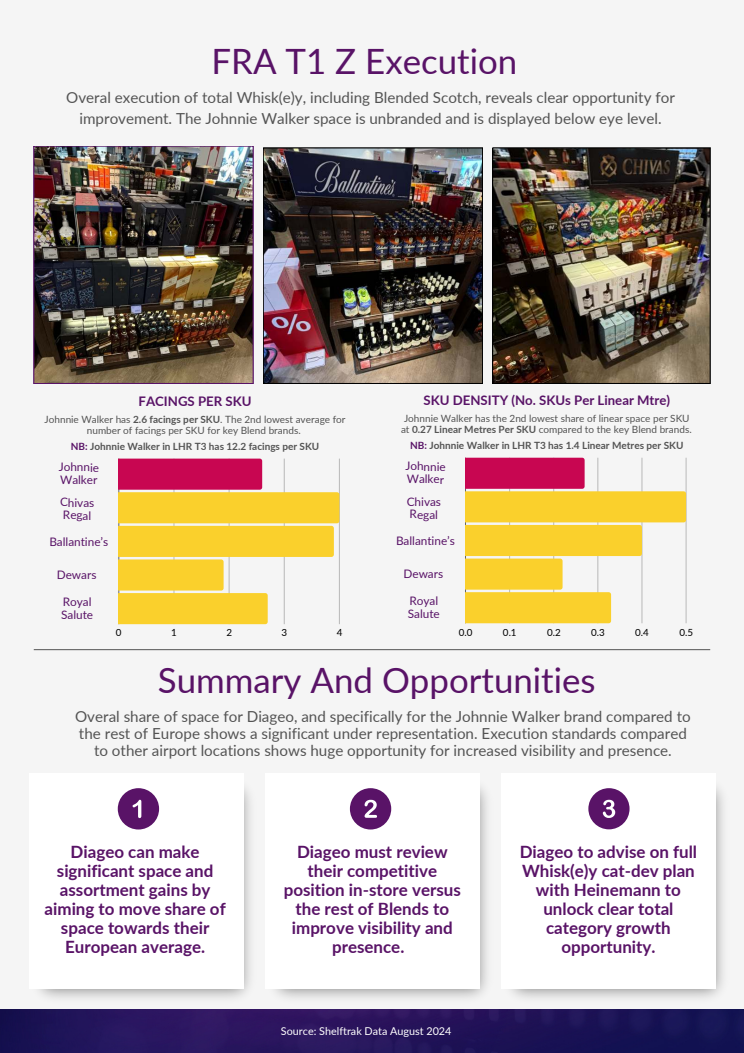
<style>
.page{position:relative;width:744px;height:1053px;background:#fff}
.page>*{position:absolute;margin:0;border:0;box-sizing:border-box;transform-origin:0 0}
.t1{font:34.88px "Lato";color:#591367}
.t2{font:700 16.96px/18.9px "Lato";color:#591367;text-align:center}
.t3{font:15.2px/17.1px "Lato";color:#545454;text-align:center}
.t4{font:700 13.2px "Lato";color:#591367}
.t5{font:11.76px/12.9px "Lato";letter-spacing:-.01em;color:#591367}
.t6{font:10.8px "Lato";color:#fff}
.t7{font:10px/11.4px "Lato";color:#545454;text-align:center}
.t8{font:700 10px "Lato";color:#545454}
.t9{font:9.8px "Lato";color:#000}
.s1{font-weight:700}
.s2{color:#591367}
</style>
<div class="page">
<div style="left:0;top:0;width:744px;height:1052px;background:#f5f5f5"></div>
<img style="left:34px;top:146px;width:219px;height:237px">
<img style="left:263px;top:148px;width:220px;height:235px">
<img style="left:493px;top:148px;width:217px;height:235px">
<img style="left:1px;top:1009px;width:743px;height:43px">
<hr style="left:339px;top:458px;width:1px;height:166px;background:#000;opacity:.25">
<svg style="left:119px;top:458px;width:220px;height:166px"></svg>
<hr style="left:34px;top:649px;width:676px;height:1px;background:#545454">
<div style="left:30px;top:773px;width:214px;height:215px;background:#fff"></div>
<div style="left:266px;top:773px;width:214px;height:215px;background:#fff"></div>
<div style="left:502px;top:773px;width:214px;height:215px;background:#fff"></div>
<hr style="left:686px;top:457px;width:1px;height:166px;background:#000;opacity:.25">
<svg style="left:466px;top:457px;width:220px;height:166px"></svg>
<div style="left:118px;top:788px;width:41px;height:41px;background:#591367;border-radius:50%"></div>
<svg style="left:133px;top:799px;width:8px;height:19px"></svg>
<div style="left:350px;top:788px;width:41px;height:41px;background:#591367;border-radius:50%"></div>
<svg style="left:365px;top:799px;width:12px;height:18px"></svg>
<div style="left:588px;top:788px;width:41px;height:41px;background:#591367;border-radius:50%"></div>
<svg style="left:603px;top:799px;width:12px;height:19px"></svg>
<h1 class="t1" style="left:211px;top:37px;width:307px">FRA T1 Z Execution</h1>
<p class="t3" style="left:66px;top:86px;width:610px;line-height:21px">Overal execution of total Whisk(e)y, including Blended Scotch, reveals clear opportunity for improvement. The Johnnie Walker space is unbranded and is displayed below eye level.</p>
<p class="t4" style="left:139px;top:391px;width:115px">FACINGS PER SKU</p>
<p class="t7" style="left:45px;top:413px;width:302px">Johnnie Walker has <span class="s1">2.6 facings per SKU</span>. The 2nd lowest average for number of facings per SKU for key Blend brands.</p>
<p class="t8" style="left:71px;top:439px;width:250px"><span class="s2">NB:</span> Johnnie Walker in LHR T3 has 12.2 facings per SKU</p>
<p class="t5" style="left:59px;top:460px;width:42px">Johnnie<br>Walker</p>
<p class="t5" style="left:60px;top:495px;width:36px">Chivas<br>Regal</p>
<p class="t5" style="left:49px;top:535px;width:60px">Ballantine’s</p>
<p class="t5" style="left:57px;top:567px;width:41px">Dewars</p>
<p class="t5" style="left:61px;top:594px;width:34px">Royal<br>Salute</p>
<p class="t4" style="left:424px;top:390px;width:248px">SKU DENSITY (No. SKUs Per Linear Mtre)</p>
<p class="t7" style="left:401px;top:412px;width:292px">Johnnie Walker has the 2nd lowest share of linear space per SKU at <span class="s1">0.27 Linear Metres Per SKU</span> compared to the key Blend brands.</p>
<p class="t8" style="left:410px;top:438px;width:275px"><span class="s2">NB:</span> Johnnie Walker in LHR T3 has 1.4 Linear Metres per SKU</p>
<p class="t5" style="left:405px;top:459px;width:42px">Johnnie<br>Walker</p>
<p class="t5" style="left:407px;top:494px;width:36px">Chivas<br>Regal</p>
<p class="t5" style="left:396px;top:534px;width:60px">Ballantine’s</p>
<p class="t5" style="left:404px;top:566px;width:41px">Dewars</p>
<p class="t5" style="left:408px;top:593px;width:34px">Royal<br>Salute</p>
<p class="t9" style="left:116px;top:626px;width:7px">0</p>
<p class="t9" style="left:171px;top:626px;width:7px">1</p>
<p class="t9" style="left:226px;top:626px;width:7px">2</p>
<p class="t9" style="left:281px;top:626px;width:7px">3</p>
<p class="t9" style="left:337px;top:626px;width:7px">4</p>
<p class="t9" style="left:459px;top:625px;width:15px">0.0</p>
<p class="t9" style="left:503px;top:625px;width:15px">0.1</p>
<p class="t9" style="left:547px;top:625px;width:15px">0.2</p>
<p class="t9" style="left:591px;top:625px;width:15px">0.3</p>
<p class="t9" style="left:635px;top:625px;width:15px">0.4</p>
<p class="t9" style="left:679px;top:625px;width:15px">0.5</p>
<h1 class="t1" style="left:158px;top:655px;width:439px">Summary And Opportunities</h1>
<p class="t3" style="left:75px;top:707px;width:617px">Overal share of space for Diageo, and specifically for the Johnnie Walker brand compared to the rest of Europe shows a significant under representation. Execution standards compared to other airport locations shows huge opportunity for increased visibility and presence.</p>
<p class="t2" style="left:45px;top:842px;width:183px">Diageo can make significant space and assortment gains by aiming to move share of space towards their<br>European average.</p>
<p class="t2" style="left:284px;top:842px;width:179px">Diageo must review their competitive position in-store versus the rest of Blends to improve visibility and presence.</p>
<p class="t6" style="left:281px;top:1023px;width:172px">Source: Shelftrak Data August 2024</p>
<p class="t2" style="left:520px;top:842px;width:179px">Diageo to advise on full<br>Whisk(e)y cat-dev plan with Heinemann to unlock clear total category growth opportunity.</p>
</div>
